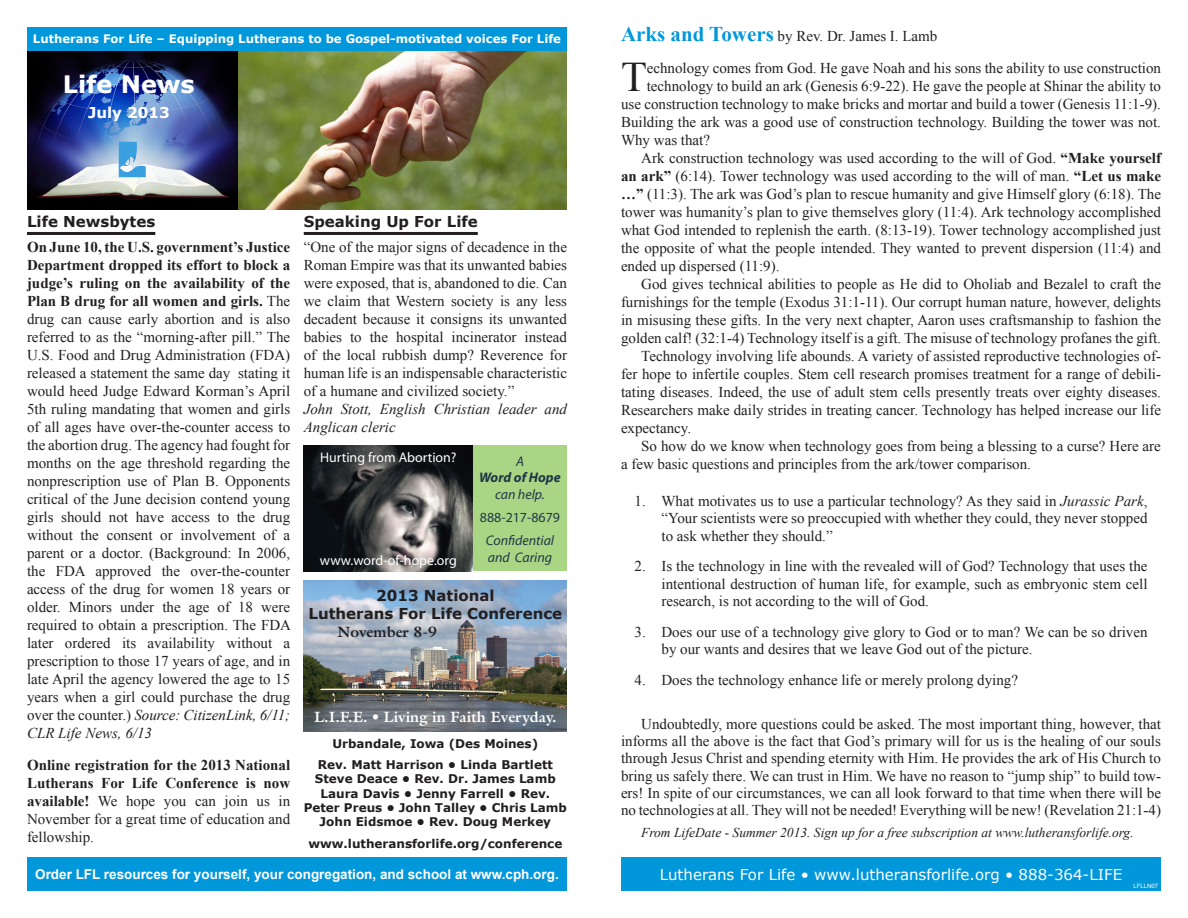
<style>
.page{position:relative;width:1188px;height:918px;background:#fff}
.page>*{position:absolute;margin:0;border:0;box-sizing:border-box;transform-origin:0 0}
.LD_paragraph{font:42.15px "Times New Roman";color:#231f20}
.t1{font:700 24px "Verdana";color:#fff}
.LD_paragraph-2{font:15px/18px "Times New Roman";color:#231f20;text-align:justify}
.List_Paragraph{font:15px/17.2px "Times New Roman";color:#231f20;text-align:justify}
.LD_paragraph-3{font:700 15px/18px "Times New Roman";color:#231f20;text-align:justify}
.t2{font:700 15px "Verdana";color:#231f20}
.t3{font:15px "Verdana";color:#fff}
.t4{font:italic 15px/18px "Times New Roman";color:#231f20}
.t5{font:700 15px "Galliard Std";color:#fff}
.t6{font:700 15px "Galliard Std";color:#231f20}
.t7{font:700 15px "Verdana";color:#fff}
.t8{font:13.95px "Myriad Pro";color:#fff}
.t9{font:13.95px/23px "Myriad Pro";color:#203746;text-align:center}
.t10{font:italic 700 13.95px/16.6px "Myriad Pro";color:#203746;text-align:center}
.t11{font:italic 13.95px "Myriad Pro";color:#203746}
.List_Paragraph-2{font:italic 13.5px "Times New Roman";color:#231f20}
.t12{font:700 13.5px "Arial";color:#fff}
.t13{font:700 12px/14.4px "Verdana";color:#231f20;text-align:center}
.t14{font:700 11.7px "Verdana";color:#fff}
.t15{font:6px "Arial";color:#fff}
.s1{font-weight:700}
.s2{font-style:italic}
.s3{font-weight:400}
.s4{font-weight:700;font-size:21px;color:#0097db}
</style>
<div class="page">
<img style="left:238px;top:50px;width:329px;height:159px">
<img style="left:27px;top:50px;width:211px;height:159px">
<div style="left:621px;top:857px;width:540px;height:34px;background:#0097db"></div>
<div style="left:27px;top:857px;width:540px;height:34px;background:#0097db"></div>
<div style="left:27px;top:27px;width:540px;height:23px;background:#0097db"></div>
<img style="left:119px;top:142px;width:27px;height:35px">
<hr style="left:304px;top:232px;width:174px;height:3px;background:#231f20">
<hr style="left:27px;top:232px;width:128px;height:3px;background:#231f20">
<img style="left:304px;top:580px;width:263px;height:152px">
<div style="left:471px;top:446px;width:96px;height:125px;background:#aad585"></div>
<img style="left:304px;top:446px;width:169px;height:125px">
<p class="t14" style="left:33px;top:31px;width:530px">Lutherans For Life – Equipping Lutherans to be Gospel-motivated voices For Life</p>
<p class="t1" style="left:63px;top:67px;width:133px">Life News</p>
<p class="t7" style="left:88px;top:101px;width:83px">July 2013</p>
<p class="t2" style="left:27px;top:211px;width:130px">Life Newsbytes</p>
<p class="LD_paragraph-2" style="left:27px;top:238px;width:266px"><span class="s1">On June 10, the U.S. government’s Justice Department dropped its effort to block a judge’s ruling on the availability of the Plan B drug for all women and girls.</span> The drug can cause early abortion and is also referred to as the “morning-after pill.” The U.S. Food and Drug Administration (FDA) released a statement the same day stating it would heed Judge Edward Korman’s April 5th ruling mandating that women and girls of all ages have over-the-counter access to the abortion drug. The agency had fought for months on the age threshold regarding the nonprescription use of Plan B. Opponents critical of the June decision contend young girls should not have access to the drug without the consent or involvement of a parent or a doctor. (Background: In 2006, the FDA approved the over-the-counter access of the drug for women 18 years or older. Minors under the age of 18 were required to obtain a prescription. The FDA later ordered its availability without a prescription to those 17 years of age, and in late April the agency lowered the age to 15 years when a girl could purchase the drug over the counter.) <span class="s2">Source: CitizenLink, 6/11; CLR Life News, 6/13</span></p>
<p class="LD_paragraph-3" style="left:27px;top:755px;width:265px">Online registration for the 2013 National Lutherans For Life Conference is now available! <span class="s3">We hope you can join us in November for a great time of education and fellowship.</span></p>
<p class="t2" style="left:304px;top:211px;width:176px">Speaking Up For Life</p>
<p class="LD_paragraph-2" style="left:304px;top:238px;width:265px">“One of the major signs of decadence in the Roman Empire was that its unwanted babies were exposed, that is, abandoned to die. Can we claim that Western society is any less decadent because it consigns its unwanted babies to the hospital incinerator instead of the local rubbish dump? Reverence for human life is an indispensable characteristic of a humane and civilized society.”</p>
<p class="t4" style="left:304px;top:400px;width:265px">John Stott, English Christian leader and<br>Anglican cleric</p>
<p class="t8" style="left:320px;top:449px;width:138px">Hurting from Abortion?</p>
<p class="t8" style="left:320px;top:552px;width:138px">www.word-of-hope.org</p>
<p class="t10" style="left:479px;top:452px;width:83px"><span class="s3">A<br></span>Word of Hope <span class="s3">can help.</span></p>
<p class="t9" style="left:480px;top:506px;width:82px">888-217-8679<br><span class="s2">Confidential</span></p>
<p class="t11" style="left:488px;top:548px;width:66px">and Caring</p>
<p class="t2" style="left:376px;top:585px;width:120px">2013 National</p>
<p class="t2" style="left:309px;top:603px;width:255px">Lutherans For Life Conference</p>
<p class="t6" style="left:338px;top:622px;width:101px">November 8-9</p>
<p class="t5" style="left:314px;top:707px;width:244px">L.I.F.E. • Living in Faith Everyday.</p>
<p class="t13" style="left:332px;top:736px;width:207px">Urbandale, Iowa (Des Moines)</p>
<p class="t13" style="left:304px;top:757px;width:265px">Rev. Matt Harrison • Linda Bartlett Steve Deace • Rev. Dr. James Lamb Laura Davis • Jenny Farrell • Rev.<br>Peter Preus • John Talley • Chris Lamb John Eidsmoe • Rev. Doug Merkey</p>
<p class="t13" style="left:308px;top:836px;width:255px">www.lutheransforlife.org/conference</p>
<p class="LD_paragraph-2" style="left:621px;top:27px;width:318px"><span class="s4">Arks and Towers</span> by Rev. Dr. James I. Lamb</p>
<p class="LD_paragraph" style="left:621px;top:48px;width:27px">T</p>
<p class="LD_paragraph-2" style="left:647px;top:58px;width:516px">echnology comes from God. He gave Noah and his sons the ability to use construction</p>
<p class="LD_paragraph-2" style="left:647px;top:76px;width:516px">technology to build an ark (Genesis 6:9-22). He gave the people at Shinar the ability to</p>
<p class="LD_paragraph-2" style="left:621px;top:94px;width:542px">use construction technology to make bricks and mortar and build a tower (Genesis 11:1-9).</p>
<p class="LD_paragraph-2" style="left:621px;top:112px;width:542px">Building the ark was a good use of construction technology. Building the tower was not.</p>
<p class="LD_paragraph-2" style="left:621px;top:130px;width:91px">Why was that?</p>
<p class="LD_paragraph-2" style="left:621px;top:148px;width:542px;text-indent:20px">Ark construction technology was used according to the will of God. <span class="s1">“Make yourself an ark”</span> (6:14). Tower technology was used according to the will of man. <span class="s1">“Let us make …”</span> (11:3). The ark was God’s plan to rescue humanity and give Himself glory (6:18). The tower was humanity’s plan to give themselves glory (11:4). Ark technology accomplished what God intended to replenish the earth. (8:13-19). Tower technology accomplished just the opposite of what the people intended. They wanted to prevent dispersion (11:4) and ended up dispersed (11:9).</p>
<p class="LD_paragraph-2" style="left:621px;top:274px;width:542px;text-indent:20px">God gives technical abilities to people as He did to Oholiab and Bezalel to craft the furnishings for the temple (Exodus 31:1-11). Our corrupt human nature, however, delights in misusing these gifts. In the very next chapter, Aaron uses craftsmanship to fashion the golden calf! (32:1-4) Technology itself is a gift. The misuse of technology profanes the gift.</p>
<p class="LD_paragraph-2" style="left:621px;top:346px;width:542px;text-indent:20px">Technology involving life abounds. A variety of assisted reproductive technologies of&shy;fer hope to infertile couples. Stem cell research promises treatment for a range of debili&shy;tating diseases. Indeed, the use of adult stem cells presently treats over eighty diseases.<br>Researchers make daily strides in treating cancer. Technology has helped increase our life expectancy.</p>
<p class="LD_paragraph-2" style="left:621px;top:436px;width:541px;text-indent:20px">So how do we know when technology goes from being a blessing to a curse? Here are a few basic questions and principles from the ark/tower comparison.</p>
<p class="LD_paragraph-2" style="left:662px;top:492px;width:488px;line-height:17.2px;text-indent:-27px">1. What motivates us to use a particular technology? As they said in <span class="s2">Jurassic Park</span>, “Your scientists were so preoccupied with whether they could, they never stopped to ask whether they should.”</p>
<p class="LD_paragraph-2" style="left:662px;top:558px;width:488px;line-height:17.2px;text-indent:-27px">2. Is the technology in line with the revealed will of God? Technology that uses the intentional destruction of human life, for example, such as embryonic stem cell research, is not according to the will of God.</p>
<p class="LD_paragraph-2" style="left:662px;top:623px;width:488px;line-height:17.2px;text-indent:-27px">3. Does our use of a technology give glory to God or to man? We can be so driven by our wants and desires that we leave God out of the picture.</p>
<p class="LD_paragraph-2" style="left:635px;top:670px;width:385px">4. Does the technology enhance life or merely prolong dying?</p>
<p class="List_Paragraph" style="left:621px;top:715px;width:542px;text-indent:20px">Undoubtedly, more questions could be asked. The most important thing, however, that informs all the above is the fact that God’s primary will for us is the healing of our souls through Jesus Christ and spending eternity with Him. He provides the ark of His Church to bring us safely there. We can trust in Him. We have no reason to “jump ship” to build tow&shy;ers! In spite of our circumstances, we can all look forward to that time when there will be no technologies at all. They will not be needed! Everything will be new! (Revelation 21:1-4)</p>
<p class="List_Paragraph-2" style="left:641px;top:824px;width:494px">From LifeDate - Summer 2013. Sign up for a free subscription at www.lutheransforlife.org.</p>
<p class="t12" style="left:35px;top:865px;width:525px">Order LFL resources for yourself, your congregation, and school at www.cph.org.</p>
<p class="t3" style="left:660px;top:864px;width:464px">Lutherans For Life • www.lutheransforlife.org • 888-364-LIFE</p>
<p class="t15" style="left:1134px;top:882px;width:26px">LFLLN07</p>
</div>
